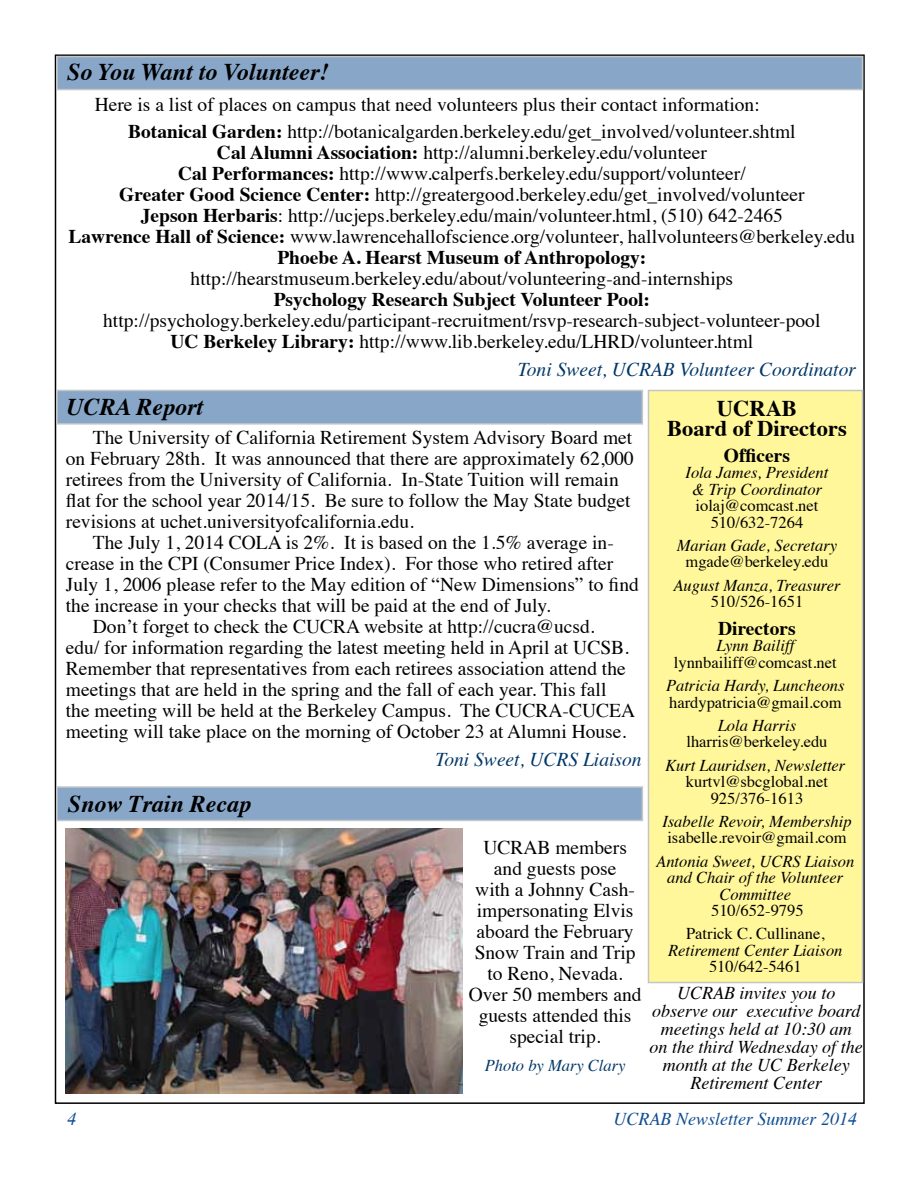
<style>
.page{position:relative;width:918px;height:1188px;background:#fff}
.page>*{position:absolute;margin:0;border:0;box-sizing:border-box;transform-origin:0 0}
.t1{font:italic 700 24px "Times";color:#000}
.t2{font:700 22.5px/19.5px "Times";color:#000;text-align:center}
.t3{font:19.5px/21px "Times";color:#000;text-align:center}
.t4{font:700 19.5px "Times";color:#000}
.t5{font:italic 19.5px "Times";color:#003767}
.t6{font:italic 18px/18px "Times";color:#000;text-align:center}
.t7{font:italic 18px "Times";color:#0f4d92}
.t8{font:italic 16.5px/16.5px "Times";color:#000;text-align:center}
.t9{font:16.5px/16.5px "Times";color:#000;text-align:center}
.t10{font:italic 16.5px "Times";color:#003767}
.s1{font-weight:700}
</style>
<div class="page">
<div style="left:648px;top:390px;width:215px;height:593px;background:#fff799;border:2px solid #c3c5c7"></div>
<div style="left:56px;top:56px;width:807px;height:34px;background:#87a6c8;border:2px solid #c3c5c7"></div>
<img style="left:66px;top:829px;width:396px;height:265px">
<div style="left:56px;top:390px;width:587px;height:35px;background:#87a6c8;border:2px solid #c3c5c7"></div>
<div style="left:56px;top:786px;width:587px;height:35px;background:#87a6c8;border:2px solid #c3c5c7"></div>
<p class="t1" style="left:67px;top:50px;width:263px">So You Want to Volunteer!</p>
<p class="t3" style="left:128px;top:89px;width:669px;line-height:27.8px;text-align:left;text-indent:-33px">Here is a list of places on campus that need volunteers plus their contact information:<br><span class="s1">Botanical Garden:</span> http://botanicalgarden.berkeley.edu/get_involved/volunteer.shtml</p>
<p class="t3" style="left:69px;top:141px;width:788px"><span class="s1">Cal Alumni Association:</span> http://alumni.berkeley.edu/volunteer<br><span class="s1">Cal Performances:</span> http://www.calperfs.berkeley.edu/support/volunteer/<br><span class="s1">Greater Good Science Center:</span> http://greatergood.berkeley.edu/get_involved/volunteer<br><span class="s1">Jepson Herbaris</span>: http://ucjeps.berkeley.edu/main/volunteer.html, (510) 642-2465<br><span class="s1">Lawrence Hall of Science:</span> www.lawrencehallofscience.org/volunteer, hallvolunteers@berkeley.edu <span class="s1">Phoebe A. Hearst Museum of Anthropology:</span></p>
<p class="t3" style="left:191px;top:267px;width:544px">http://hearstmuseum.berkeley.edu/about/volunteering-and-internships</p>
<p class="t4" style="left:274px;top:281px;width:378px">Psychology Research Subject Volunteer Pool:</p>
<p class="t3" style="left:103px;top:309px;width:719px">http://psychology.berkeley.edu/participant-recruitment/rsvp-research-subject-volunteer-pool<br><span class="s1">UC Berkeley Library:</span> http://www.lib.berkeley.edu/LHRD/volunteer.html</p>
<p class="t5" style="left:518px;top:353px;width:340px">Toni Sweet, UCRAB Volunteer Coordinator</p>
<p class="t1" style="left:66px;top:385px;width:138px">UCRA Report</p>
<p class="t3" style="left:66px;top:425px;width:570px;text-align:left;text-indent:27px">The University of California Retirement System Advisory Board met on February 28th. It was announced that there are approximately 62,000 retirees from the University of California. In-State Tuition will remain flat for the school year 2014/15. Be sure to follow the May State budget revisions at uchet.universityofcalifornia.edu.</p>
<p class="t3" style="left:93px;top:530px;width:523px">The July 1, 2014 COLA is 2%. It is based on the 1.5% average in-</p>
<p class="t3" style="left:66px;top:551px;width:549px">crease in the CPI (Consumer Price Index). For those who retired after</p>
<p class="t3" style="left:66px;top:572px;width:575px">July 1, 2006 please refer to the May edition of “New Dimensions” to find</p>
<p class="t3" style="left:66px;top:593px;width:487px">the increase in your checks that will be paid at the end of July.</p>
<p class="t3" style="left:93px;top:614px;width:503px">Don’t forget to check the CUCRA website at http://cucra@ucsd.</p>
<p class="t3" style="left:66px;top:635px;width:565px">edu/ for information regarding the latest meeting held in April at UCSB.</p>
<p class="t3" style="left:66px;top:656px;width:561px">Remember that representatives from each retirees association attend the</p>
<p class="t3" style="left:66px;top:677px;width:542px">meetings that are held in the spring and the fall of each year. This fall</p>
<p class="t3" style="left:66px;top:698px;width:571px">the meeting will be held at the Berkeley Campus. The CUCRA-CUCEA</p>
<p class="t3" style="left:66px;top:719px;width:562px">meeting will take place on the morning of October 23 at Alumni House.</p>
<p class="t5" style="left:435px;top:742px;width:208px">Toni Sweet, UCRS Liaison</p>
<p class="t1" style="left:68px;top:781px;width:185px">Snow Train Recap</p>
<p class="t3" style="left:469px;top:836px;width:174px">UCRAB members and guests pose<br>with a Johnny Cash&shy;impersonating Elvis aboard the February<br>Snow Train and Trip to Reno, Nevada.<br>Over 50 members and guests attended this special trip.</p>
<p class="t10" style="left:485px;top:1051px;width:142px">Photo by Mary Clary</p>
<p class="t2" style="left:667px;top:396px;width:181px">UCRAB<br>Board of Directors</p>
<p class="t4" style="left:724px;top:436px;width:68px">Officers</p>
<p class="t8" style="left:686px;top:463px;width:144px">Iola James, President &amp; Trip Coordinator</p>
<p class="t9" style="left:696px;top:496px;width:124px">iolaj@comcast.net<br>510/632-7264</p>
<p class="t8" style="left:677px;top:536px;width:162px">Marian Gade, Secretary</p>
<p class="t9" style="left:686px;top:552px;width:144px">mgade@berkeley.edu</p>
<p class="t8" style="left:673px;top:576px;width:168px">August Manza, Treasurer</p>
<p class="t9" style="left:711px;top:592px;width:94px">510/526-1651</p>
<p class="t4" style="left:718px;top:610px;width:79px">Directors</p>
<p class="t8" style="left:716px;top:637px;width:79px">Lynn Bailiff</p>
<p class="t9" style="left:674px;top:653px;width:164px">lynnbailiff@comcast.net</p>
<p class="t8" style="left:666px;top:676px;width:180px">Patricia Hardy, Luncheons</p>
<p class="t9" style="left:669px;top:693px;width:174px">hardypatricia@gmail.com</p>
<p class="t8" style="left:718px;top:716px;width:80px">Lola Harris</p>
<p class="t9" style="left:686px;top:732px;width:143px">lharris@berkeley.edu</p>
<p class="t8" style="left:665px;top:756px;width:182px">Kurt Lauridsen, Newsletter</p>
<p class="t9" style="left:686px;top:772px;width:144px">kurtvl@sbcglobal.net<br>925/376-1613</p>
<p class="t8" style="left:662px;top:812px;width:191px">Isabelle Revoir, Membership</p>
<p class="t9" style="left:667px;top:828px;width:181px">isabelle.revoir@gmail.com</p>
<p class="t8" style="left:656px;top:852px;width:200px">Antonia Sweet, UCRS Liaison and Chair of the Volunteer<br>Committee</p>
<p class="t9" style="left:686px;top:898px;width:140px;line-height:23.2px">510/652-9795<br>Patrick C. Cullinane,</p>
<p class="t8" style="left:668px;top:941px;width:176px">Retirement Center Liaison</p>
<p class="t9" style="left:709px;top:957px;width:94px">510/642-5461</p>
<p class="t6" style="left:650px;top:983px;width:215px">UCRAB invites you to observe our executive board meetings held at 10:30 am on the third Wednesday of the month at the UC Berkeley<br>Retirement Center</p>
<p class="t7" style="left:68px;top:1103px;width:10px">4</p>
<p class="t7" style="left:614px;top:1103px;width:245px">UCRAB Newsletter Summer 2014</p>
</div>
